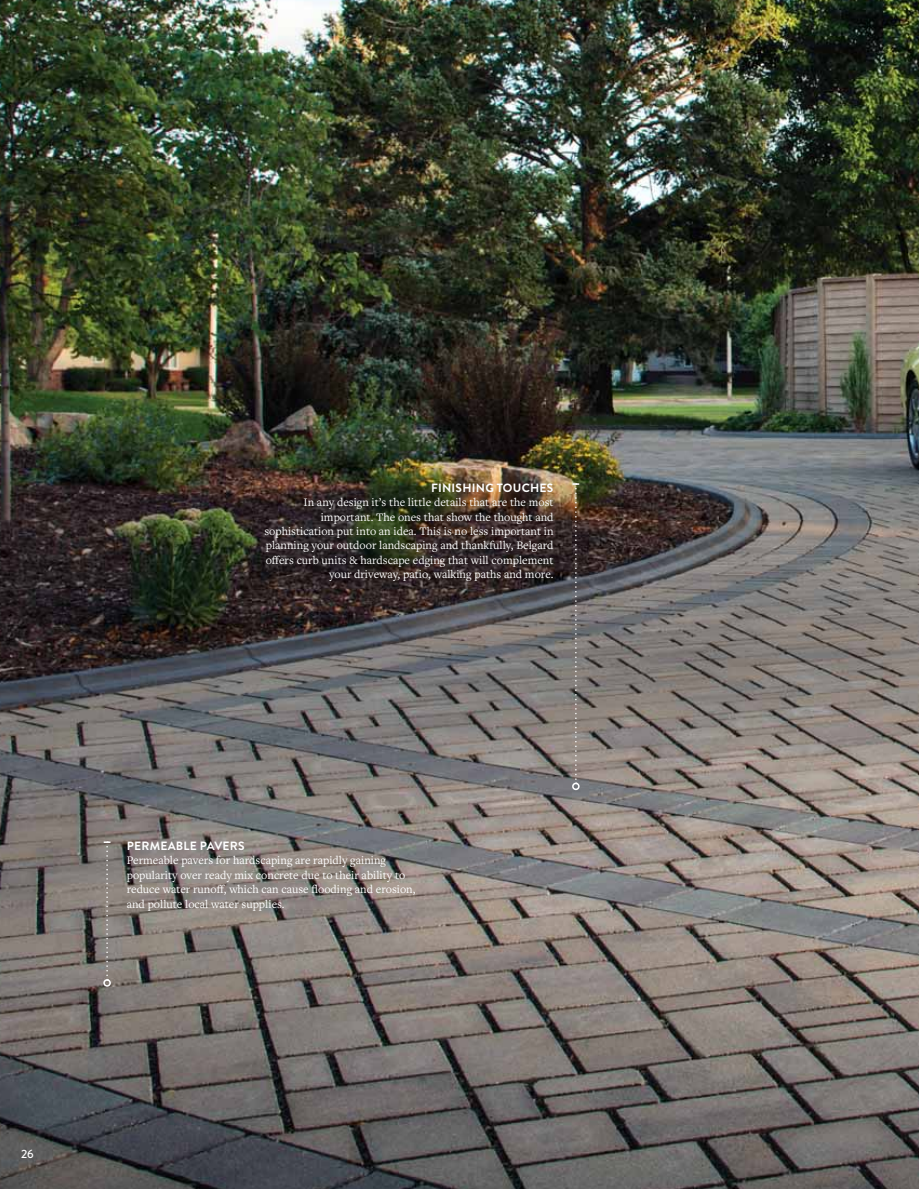
<style>
.page{position:relative;width:919px;height:1189px;background:#fff}
.page>*{position:absolute;margin:0;border:0;box-sizing:border-box;transform-origin:0 0}
.t1{font:12px/14.4px "Freight Text Pro";color:#fff}
.t2{font:700 12px "Brandon Grotesque";letter-spacing:.02em;color:#fff}
.t3{font:500 12px "Brandon Grotesque";color:#fff}
</style>
<div class="page">
<img style="left:0;top:0;width:918px;height:1188px">
<svg style="left:104px;top:841px;width:6px;height:138px"></svg>
<div style="left:103px;top:978px;width:8px;height:8px;border:2px solid #fff;border-radius:50%"></div>
<svg style="left:572px;top:483px;width:7px;height:300px"></svg>
<div style="left:572px;top:782px;width:7px;height:7px;border:2px solid #fff;border-radius:50%"></div>
<p class="t2" style="left:431px;top:483px;width:124px">FINISHING TOUCHES</p>
<p class="t1" style="left:264px;top:496px;width:290px;text-align:right">In any design it’s the little details that are the most important. The ones that show the thought and sophistication put into an idea. This is no less important in planning your outdoor landscaping and thankfully, Belgard offers curb units &amp; hardscape edging that will complement your driveway, patio, walking paths and more.</p>
<p class="t2" style="left:127px;top:841px;width:119px">PERMEABLE PAVERS</p>
<p class="t1" style="left:127px;top:854px;width:290px">Permeable pavers for hardscaping are rapidly gaining popularity over ready mix concrete due to their ability to reduce water runoff, which can cause flooding and erosion, and pollute local water supplies.</p>
<p class="t3" style="left:21px;top:1146px;width:14px">26</p>
</div>
